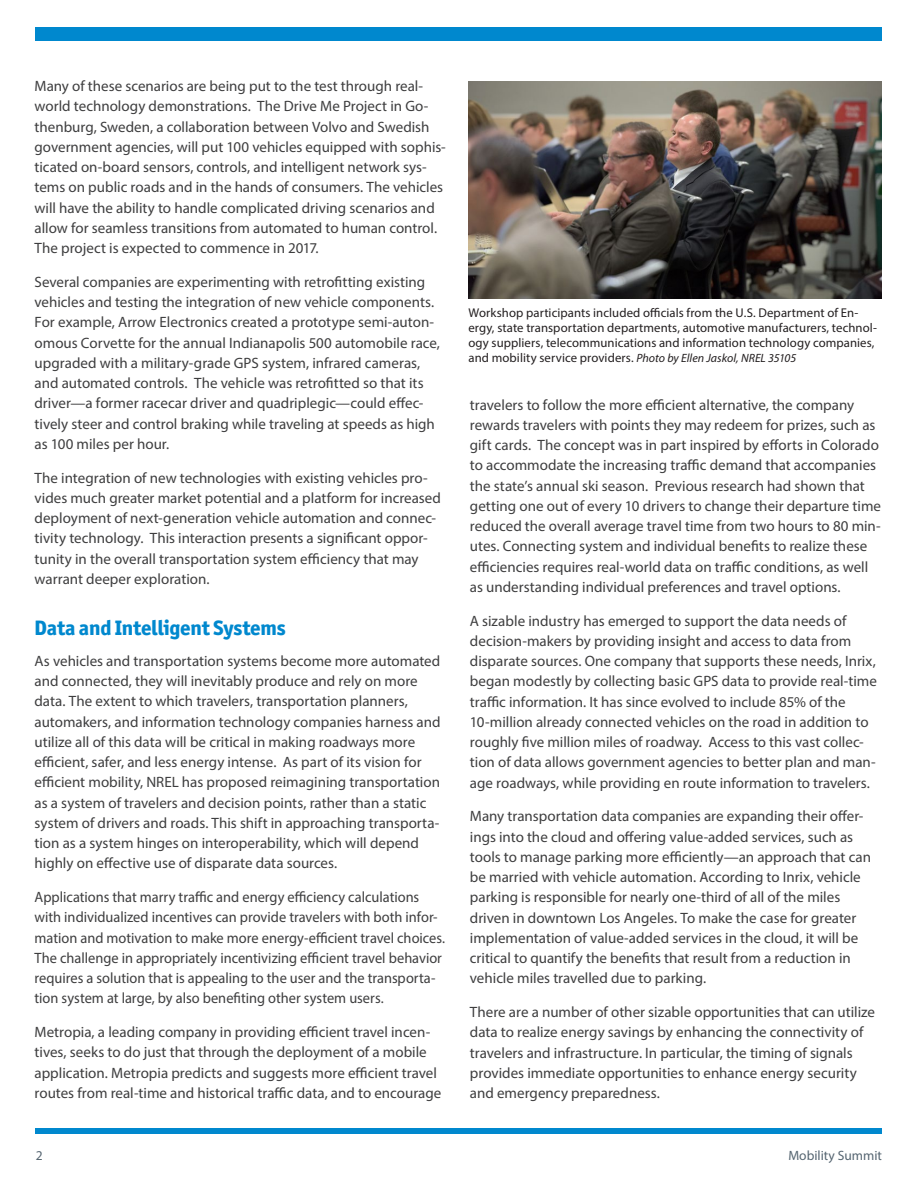
<style>
.page{position:relative;width:918px;height:1188px;background:#fff}
.page>*{position:absolute;margin:0;border:0;box-sizing:border-box;transform-origin:0 0}
.Technologies{font:800 21px "Officina Sans ITC Std";letter-spacing:-.015em;color:#0088ce}
.Base_Text{font:15px/20.2px "Myriad Pro";color:#3e3e3f}
.Base_Text-2{font:15px/20.2px "Myriad Pro";color:#3e3e3f;scale:.96 1}
.page_nrs{font:13.5px "Myriad Pro";color:#556571}
.t1{font:12.75px/15px "Myriad Pro";letter-spacing:.01em;color:#231f20}
.s1{font-style:italic;font-size:12px}
</style>
<div class="page">
<div style="left:36px;top:27px;width:846px;height:13px;background:#0088ce"></div>
<div style="left:36px;top:1129px;width:846px;height:5px;background:#0088ce"></div>
<img style="left:468px;top:81px;width:414px;height:217px">
<p class="Base_Text" style="left:35px;top:76px;width:413px">Many of these scenarios are being put to the test through real&shy;world technology demonstrations. The Drive Me Project in Go&shy;thenburg, Sweden, a collaboration between Volvo and Swedish government agencies, will put 100 vehicles equipped with sophis&shy;ticated on-board sensors, controls, and intelligent network sys&shy;tems on public roads and in the hands of consumers. The vehicles will have the ability to handle complicated driving scenarios and allow for seamless transitions from automated to human control.<br>The project is expected to commence in 2017.</p>
<p class="Base_Text" style="left:35px;top:271px;width:407px">Several companies are experimenting with retrofitting existing vehicles and testing the integration of new vehicle components.<br>For example, Arrow Electronics created a prototype semi-auton&shy;omous Corvette for the annual Indianapolis 500 automobile race, upgraded with a military-grade GPS system, infrared cameras, and automated controls. The vehicle was retrofitted so that its driver—a former racecar driver and quadriplegic—could effec&shy;tively steer and control braking while traveling at speeds as high as 100 miles per hour.</p>
<p class="Base_Text" style="left:35px;top:467px;width:408px">The integration of new technologies with existing vehicles pro&shy;vides much greater market potential and a platform for increased deployment of next-generation vehicle automation and connec&shy;tivity technology. This interaction presents a significant oppor&shy;tunity in the overall transportation system efficiency that may warrant deeper exploration.</p>
<p class="Technologies" style="left:35px;top:614px;width:253px">Data and Intelligent Systems</p>
<p class="Base_Text" style="left:35px;top:650px;width:407px">As vehicles and transportation systems become more automated and connected, they will inevitably produce and rely on more data. The extent to which travelers, transportation planners, automakers, and information technology companies harness and utilize all of this data will be critical in making roadways more efficient, safer, and less energy intense. As part of its vision for efficient mobility, NREL has proposed reimagining transportation as a system of travelers and decision points, rather than a static system of drivers and roads. This shift in approaching transporta&shy;tion as a system hinges on interoperability, which will depend highly on effective use of disparate data sources.</p>
<p class="Base_Text-2" style="left:35px;top:887px;width:429px">Applications that marry traffic and energy efficiency calculations with individualized incentives can provide travelers with both infor&shy;mation and motivation to make more energy-efficient travel choices.<br>The challenge in appropriately incentivizing efficient travel behavior requires a solution that is appealing to the user and the transporta&shy;tion system at large, by also benefiting other system users.</p>
<p class="Base_Text" style="left:35px;top:1022px;width:408px">Metropia, a leading company in providing efficient travel incen&shy;tives, seeks to do just that through the deployment of a mobile application. Metropia predicts and suggests more efficient travel routes from real-time and historical traffic data, and to encourage</p>
<p class="t1" style="left:468px;top:305px;width:410px">Workshop participants included officials from the U.S. Department of En&shy;ergy, state transportation departments, automotive manufacturers, technol&shy;ogy suppliers, telecommunications and information technology companies, and mobility service providers. <span class="s1">Photo by Ellen Jaskol, NREL 35105</span></p>
<p class="Base_Text" style="left:470px;top:394px;width:413px">travelers to follow the more efficient alternative, the company rewards travelers with points they may redeem for prizes, such as gift cards. The concept was in part inspired by efforts in Colorado to accommodate the increasing traffic demand that accompanies the state’s annual ski season. Previous research had shown that getting one out of every 10 drivers to change their departure time reduced the overall average travel time from two hours to 80 min&shy;utes. Connecting system and individual benefits to realize these efficiencies requires real-world data on traffic conditions, as well as understanding individual preferences and travel options.</p>
<p class="Base_Text" style="left:470px;top:610px;width:409px">A sizable industry has emerged to support the data needs of decision-makers by providing insight and access to data from disparate sources. One company that supports these needs, Inrix, began modestly by collecting basic GPS data to provide real-time traffic information. It has since evolved to include 85% of the 10-million already connected vehicles on the road in addition to roughly five million miles of roadway. Access to this vast collec&shy;tion of data allows government agencies to better plan and man&shy;age roadways, while providing en route information to travelers.</p>
<p class="Base_Text" style="left:470px;top:806px;width:403px">Many transportation data companies are expanding their offer&shy;ings into the cloud and offering value-added services, such as tools to manage parking more efficiently—an approach that can be married with vehicle automation. According to Inrix, vehicle parking is responsible for nearly one-third of all of the miles driven in downtown Los Angeles. To make the case for greater implementation of value-added services in the cloud, it will be critical to quantify the benefits that result from a reduction in vehicle miles travelled due to parking.</p>
<p class="Base_Text" style="left:470px;top:1002px;width:407px">There are a number of other sizable opportunities that can utilize data to realize energy savings by enhancing the connectivity of travelers and infrastructure. In particular, the timing of signals provides immediate opportunities to enhance energy security and emergency preparedness.</p>
<p class="page_nrs" style="left:36px;top:1147px;width:8px">2</p>
<p class="page_nrs" style="left:788px;top:1147px;width:95px">Mobility Summit</p>
</div>
